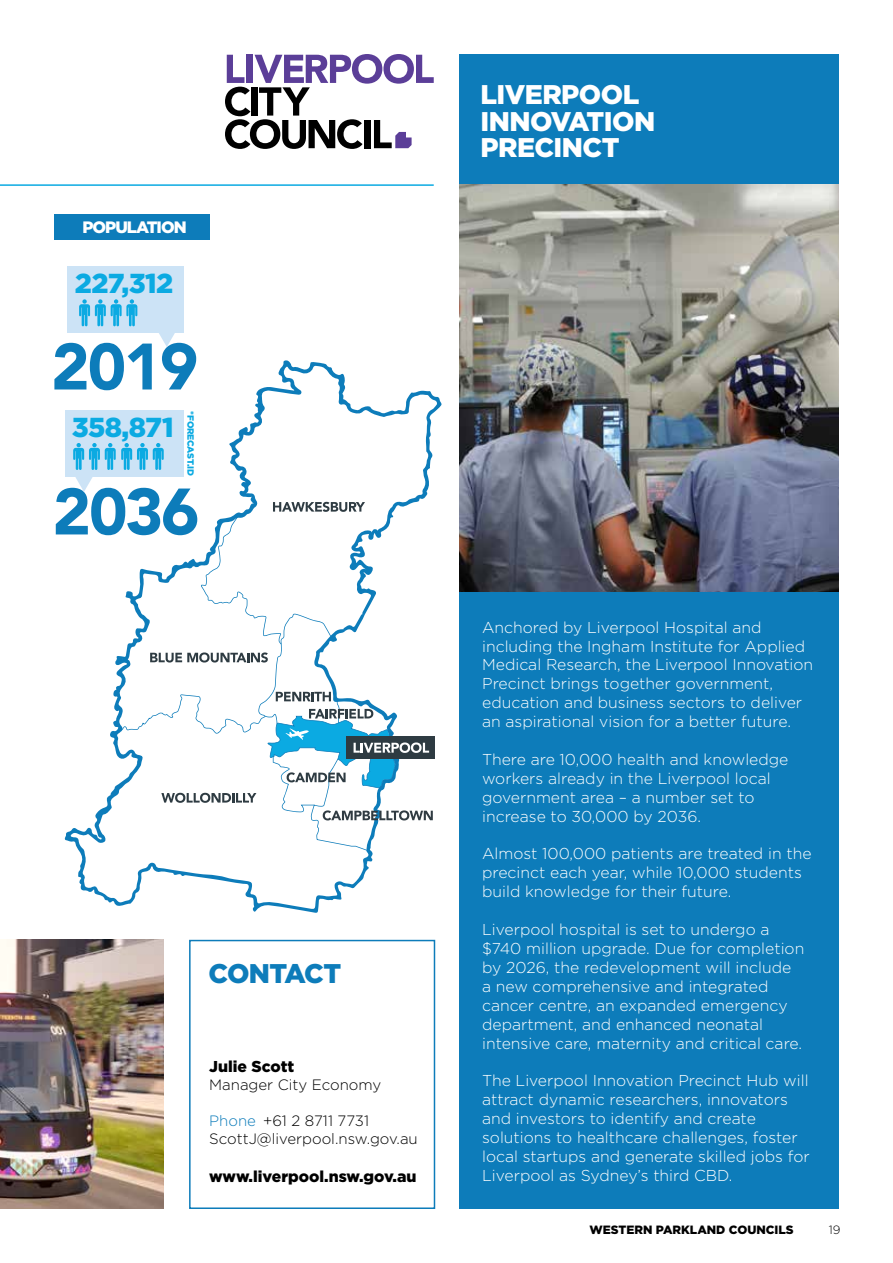
<style>
.page{position:relative;width:893px;height:1263px;background:#fff}
.page>*{position:absolute;margin:0;border:0;box-sizing:border-box;transform-origin:0 0}
.t1{font:900 27.45px "Gotham";letter-spacing:-.02em;color:#0baae2}
.t2{font:900 27px/26.4px "Gotham";letter-spacing:-.02em;color:#fff}
.t3{font:900 27px "Gotham";letter-spacing:-.03em;color:#0d7cba}
.t4{font:900 16.5px "Gotham";letter-spacing:-.06em;color:#fff}
.t5{font:300 15.75px/18.9px "Gotham";color:#fff}
.t6{font:900 15.75px "Gotham";color:#000}
.t7{font:300 15px/18px "Gotham";color:#000}
.t8{font:900 12px "Gotham";color:#000}
.t9{font:300 12px "Gotham";color:#000}
.t10{font:900 9px "Gotham";letter-spacing:-.02em;color:#0baae2}
.s1{color:#0d7cba}
</style>
<div class="page">
<img style="left:0;top:940px;width:164px;height:269px">
<svg style="left:225px;top:54px;width:209px;height:95px"></svg>
<div style="left:459px;top:54px;width:380px;height:1155px;background:#0d7cba"></div>
<hr style="left:0;top:184px;width:434px;height:2px;background:#0baae2">
<img style="left:459px;top:185px;width:380px;height:406px">
<div style="left:189px;top:940px;width:246px;height:269px;background:#fff;border:2px solid #0d7cba"></div>
<div style="left:54px;top:214px;width:156px;height:26px;background:#0d7cba"></div>
<div style="left:67px;top:266px;width:116px;height:66px;background:#cce3f6"></div>
<svg style="left:54px;top:299px;width:142px;height:91px"></svg>
<svg style="left:65px;top:360px;width:377px;height:553px"></svg>
<div style="left:346px;top:736px;width:89px;height:23px;background:#2e3b42"></div>
<svg style="left:56px;top:443px;width:377px;height:408px"></svg>
<p class="t4" style="left:82px;top:216px;width:106px">POPULATION</p>
<h1 class="t1" style="left:75px;top:264px;width:100px">227,312</h1>
<h1 class="t1" style="left:72px;top:409px;width:103px">358,871</h1>
<p class="t10" style="left:197px;top:411px;width:66px;rotate:90deg">*FORECAST.ID</p>
<h2 class="t3" style="left:208px;top:955px;width:134px">CONTACT</h2>
<p class="t6" style="left:209px;top:1055px;width:87px">Julie Scott</p>
<p class="t7" style="left:209px;top:1075px;width:174px">Manager City Economy</p>
<p class="t7" style="left:209px;top:1111px;width:210px"><span class="s1">Phone</span> +61 2 8711 7731<br>ScottJ@liverpool.nsw.gov.au</p>
<p class="t6" style="left:209px;top:1165px;width:209px">www.liverpool.nsw.gov.au</p>
<h2 class="t2" style="left:480px;top:81px;width:176px">LIVERPOOL<br>INNOVATION<br>PRECINCT</h2>
<p class="t5" style="left:482px;top:617px;width:333px">Anchored by Liverpool Hospital and including the Ingham Institute for Applied Medical Research, the Liverpool Innovation Precinct brings together government, education and business sectors to deliver an aspirational vision for a better future.</p>
<p class="t5" style="left:482px;top:749px;width:308px">There are 10,000 health and knowledge workers already in the Liverpool local government area – a number set to increase to 30,000 by 2036.</p>
<p class="t5" style="left:482px;top:844px;width:331px">Almost 100,000 patients are treated in the precinct each year, while 10,000 students build knowledge for their future.</p>
<p class="t5" style="left:482px;top:920px;width:324px">Liverpool hospital is set to undergo a $740 million upgrade. Due for completion by 2026, the redevelopment will include<br>a new comprehensive and integrated cancer centre, an expanded emergency department, and enhanced neonatal intensive care, maternity and critical care.</p>
<p class="t5" style="left:482px;top:1071px;width:329px">The Liverpool Innovation Precinct Hub will attract dynamic researchers, innovators and investors to identify and create solutions to healthcare challenges, foster local startups and generate skilled jobs for Liverpool as Sydney’s third CBD.</p>
<p class="t8" style="left:589px;top:1221px;width:206px">WESTERN PARKLAND COUNCILS</p>
<p class="t9" style="left:829px;top:1222px;width:13px">19</p>
</div>
